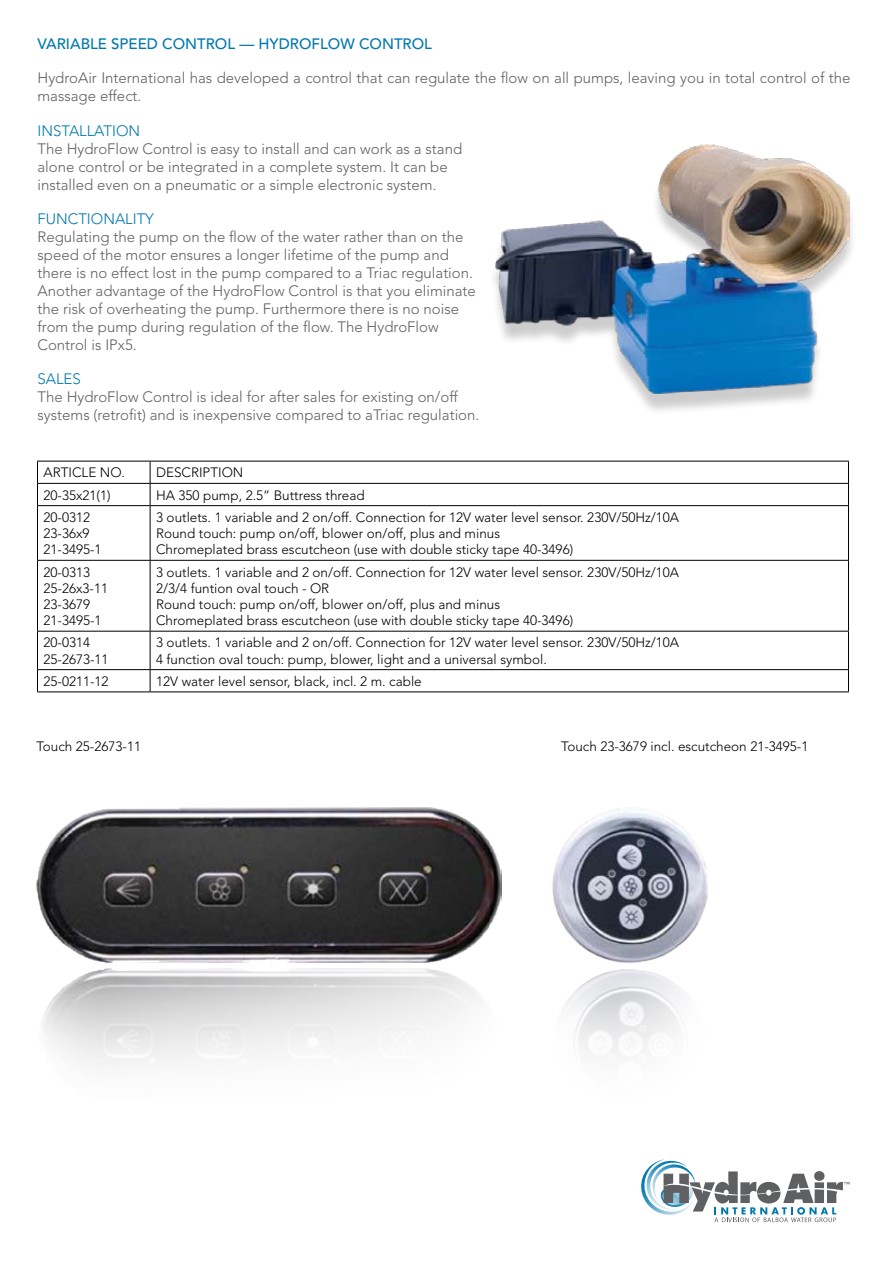
<style>
.page{position:relative;width:893px;height:1263px;background:#fff}
.page>*{position:absolute;margin:0;border:0;box-sizing:border-box;transform-origin:0 0}
.t1{font:300 15px/18px "Avenir";color:#5f6062}
.t2{font:500 15px "Avenir";color:#0078ae}
.t3{font:300 15px "Avenir";color:#0078ae}
.t4{font:300 13.5px/16.2px "Avenir";color:#000}
</style>
<div class="page">
<svg style="left:641px;top:1159px;width:208px;height:63px"></svg>
<div style="left:487px;top:151px;width:376px;height:272px;background:#000;opacity:.2"></div>
<img style="left:495px;top:144px;width:355px;height:249px">
<img style="left:36px;top:807px;width:466px;height:156px">
<img style="left:552px;top:808px;width:156px;height:154px">
<img style="left:565px;top:962px;width:122px;height:96px">
<hr style="left:37px;top:461px;width:113px;height:1px;background:#000">
<hr style="left:150px;top:461px;width:699px;height:1px;background:#000">
<hr style="left:37px;top:483px;width:113px;height:1px;background:#000">
<svg style="left:37px;top:461px;width:1px;height:44px"></svg>
<hr style="left:150px;top:483px;width:699px;height:1px;background:#000">
<svg style="left:150px;top:461px;width:1px;height:44px"></svg>
<svg style="left:848px;top:461px;width:1px;height:44px"></svg>
<hr style="left:37px;top:505px;width:113px;height:1px;background:#000">
<hr style="left:37px;top:506px;width:1px;height:54px;background:#000">
<hr style="left:150px;top:505px;width:699px;height:1px;background:#000">
<hr style="left:150px;top:506px;width:1px;height:54px;background:#000">
<hr style="left:848px;top:506px;width:1px;height:54px;background:#000">
<hr style="left:37px;top:560px;width:113px;height:1px;background:#000">
<hr style="left:37px;top:561px;width:1px;height:70px;background:#000">
<hr style="left:150px;top:560px;width:699px;height:1px;background:#000">
<hr style="left:150px;top:561px;width:1px;height:70px;background:#000">
<hr style="left:848px;top:561px;width:1px;height:70px;background:#000">
<hr style="left:37px;top:631px;width:113px;height:1px;background:#000">
<hr style="left:37px;top:631px;width:1px;height:38px;background:#000">
<hr style="left:150px;top:631px;width:699px;height:1px;background:#000">
<hr style="left:150px;top:631px;width:1px;height:38px;background:#000">
<hr style="left:848px;top:631px;width:1px;height:38px;background:#000">
<hr style="left:37px;top:669px;width:113px;height:1px;background:#000">
<svg style="left:37px;top:670px;width:1px;height:21px"></svg>
<hr style="left:150px;top:669px;width:699px;height:1px;background:#000">
<svg style="left:150px;top:670px;width:1px;height:21px"></svg>
<svg style="left:848px;top:670px;width:1px;height:21px"></svg>
<hr style="left:37px;top:691px;width:113px;height:1px;background:#000">
<hr style="left:150px;top:691px;width:699px;height:1px;background:#000">
<p class="t2" style="left:38px;top:35px;width:43px">VARIABLE</p>
<p class="t2" style="left:111px;top:35px;width:11px">SPEED</p>
<p class="t2" style="left:162px;top:35px;width:12px">CON</p>
<p class="t2" style="left:197px;top:35px;width:136px">TROL — HYDRO FLOW</p>
<p class="t2" style="left:359px;top:35px;width:12px">CON</p>
<p class="t2" style="left:394px;top:35px;width:29px">TROL</p>
<p class="t1" style="left:38px;top:69px;width:814px">HydroAir I nternational has developed a control that can regulate the flow on all pumps, leaving you in total control of the massage effect.</p>
<p class="t3" style="left:38px;top:122px;width:104px">I nstallation</p>
<p class="t1" style="left:38px;top:139px;width:426px">The HydroFlow Control is easy to install and can work as a stand alone control or be integrated in a complete system. It can be installed even on a pneumatic or a simple electronic system.</p>
<p class="t3" style="left:38px;top:210px;width:118px">Functionality</p>
<p class="t1" style="left:38px;top:228px;width:440px">Regulating the pump on the flow of the water rather than on the speed of the motor ensures a longer lifetime of the pump and there is no effect lost in the pump compared to a Triac regulation.<br>Another advantage of the HydroFlow Control is that you eliminate the risk of overheating the pump. Furthermore there is no noise from the pump during regulation of the flow. The HydroFlow Control is I Px5.</p>
<p class="t3" style="left:38px;top:370px;width:43px">Sales</p>
<p class="t1" style="left:38px;top:388px;width:443px">The HydroFlow Control is ideal for after sales for existing on/off systems (retrofit) and is inexpensive compared to aTriac regulation.</p>
<p class="t4" style="left:44px;top:465px;width:83px">Article N o.</p>
<p class="t4" style="left:156px;top:465px;width:89px">Description</p>
<p class="t4" style="left:44px;top:487px;width:69px">20-35x21(1)</p>
<p class="t4" style="left:156px;top:487px;width:210px">HA 350 pump, 2.5” Buttress thread</p>
<p class="t4" style="left:44px;top:509px;width:60px">20-0312<br>23-36x9<br>21-3495-1</p>
<p class="t4" style="left:156px;top:509px;width:524px">3 outlets. 1 variable and 2 on/off. Connection for 12V water level sensor. 230V/50Hz/10A<br>Round touch: pump on/off, blower on/off, plus and minus<br>Chromeplated brass escutcheon (use with double sticky tape 40-3496)</p>
<p class="t4" style="left:44px;top:564px;width:66px">20-0313<br>25-26x3-11<br>23-3679<br>21-3495-1</p>
<p class="t4" style="left:156px;top:564px;width:524px">3 outlets. 1 variable and 2 on/off. Connection for 12V water level sensor. 230V/50Hz/10A 2/3/4 funtion oval touch - OR<br>Round touch: pump on/off, blower on/off, plus and minus<br>Chromeplated brass escutcheon (use with double sticky tape 40-3496)</p>
<p class="t4" style="left:44px;top:635px;width:67px">20-0314<br>25-2673-11</p>
<p class="t4" style="left:156px;top:635px;width:524px">3 outlets. 1 variable and 2 on/off. Connection for 12V water level sensor. 230V/50Hz/10A<br>4 function oval touch: pump, blower, light and a universal symbol.</p>
<p class="t4" style="left:44px;top:673px;width:67px">25-0211-12</p>
<p class="t4" style="left:156px;top:673px;width:267px">12V water level sensor, black, incl. 2 m. cable</p>
<p class="t4" style="left:37px;top:738px;width:106px">Touch 25-2673-11</p>
<p class="t4" style="left:561px;top:738px;width:249px">Touch 23-3679 incl. escutcheon 21-3495-1</p>
</div>
